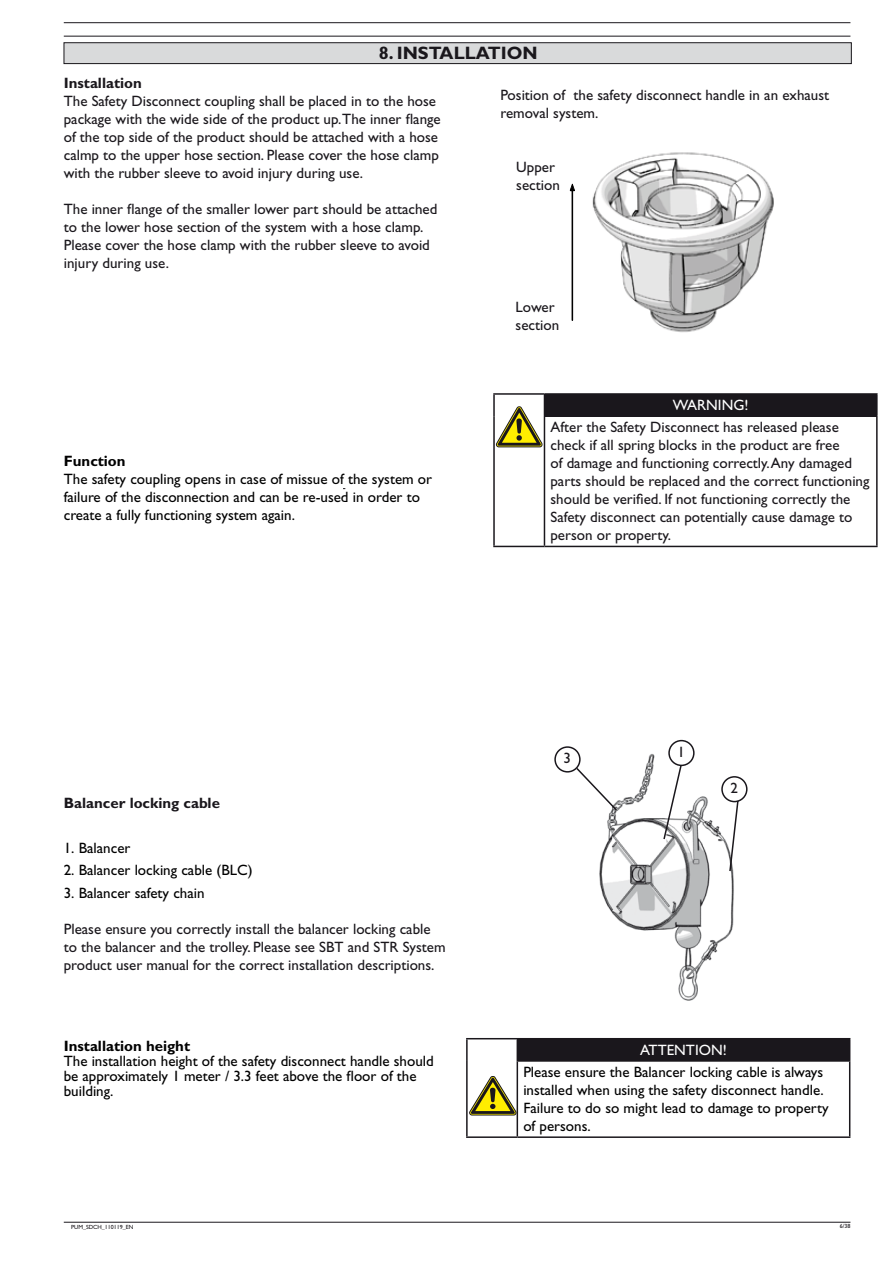
<style>
.page{position:relative;width:893px;height:1263px;background:#fff}
.page>*{position:absolute;margin:0;border:0;box-sizing:border-box;transform-origin:0 0}
.t1{font:700 18px "Gill Sans Std";color:#1a171c}
.t2{font:15px/18px "Gill Sans Std";color:#1a171c}
.t3{font:15px/18px "Gill Sans Std";color:#010000}
.t4{font:700 15px "Gill Sans Std";color:#1a171c}
.t5{font:700 15px "Gill Sans Std";color:#010000}
.t6{font:15px "Gill Sans Std";color:#fff}
.t7{font:6px "Gill Sans Std";color:#1a171c}
</style>
<div class="page">
<div style="left:64px;top:43px;width:787px;height:21px;background:#d9dadb"></div>
<div style="left:64px;top:43px;width:787px;height:21px;border:1px solid #1a171c"></div>
<img style="left:592px;top:152px;width:182px;height:181px">
<svg style="left:570px;top:184px;width:5px;height:136px"></svg>
<img style="left:555px;top:739px;width:193px;height:262px">
<svg style="left:575px;top:766px;width:44px;height:46px"></svg>
<div style="left:554px;top:746px;width:27px;height:26px;border:2px solid #1a171c;border-radius:50%"></div>
<svg style="left:662px;top:763px;width:21px;height:78px"></svg>
<div style="left:668px;top:740px;width:27px;height:26px;border:2px solid #1a171c;border-radius:50%"></div>
<svg style="left:728px;top:801px;width:11px;height:72px"></svg>
<div style="left:721px;top:776px;width:26px;height:26px;border:2px solid #1a171c;border-radius:50%"></div>
<div style="left:544px;top:394px;width:333px;height:22px;background:#1a171c"></div>
<hr style="left:493px;top:393px;width:51px;height:2px;background:#1a171c">
<hr style="left:493px;top:395px;width:2px;height:21px;background:#1a171c">
<hr style="left:544px;top:393px;width:334px;height:2px;background:#1a171c">
<svg style="left:496px;top:395px;width:48px;height:52px"></svg>
<hr style="left:876px;top:395px;width:2px;height:20px;background:#1a171c">
<hr style="left:493px;top:416px;width:2px;height:130px;background:#1a171c">
<hr style="left:544px;top:415px;width:334px;height:2px;background:#1a171c">
<hr style="left:544px;top:417px;width:1px;height:129px;background:#1a171c">
<hr style="left:876px;top:417px;width:2px;height:129px;background:#1a171c">
<hr style="left:493px;top:546px;width:51px;height:1px;background:#1a171c">
<hr style="left:544px;top:546px;width:334px;height:1px;background:#1a171c">
<hr style="left:64px;top:36px;width:786px;height:1px;background:#1a171c">
<hr style="left:64px;top:22px;width:786px;height:1px;background:#1a171c">
<hr style="left:64px;top:1222px;width:786px;height:1px;background:#1a171c">
<div style="left:517px;top:1039px;width:333px;height:22px;background:#1a171c"></div>
<hr style="left:466px;top:1038px;width:51px;height:1px;background:#1a171c">
<hr style="left:466px;top:1039px;width:2px;height:22px;background:#1a171c">
<hr style="left:517px;top:1038px;width:333px;height:1px;background:#1a171c">
<hr style="left:466px;top:1061px;width:2px;height:75px;background:#1a171c">
<hr style="left:517px;top:1060px;width:333px;height:2px;background:#1a171c">
<hr style="left:517px;top:1062px;width:1px;height:74px;background:#1a171c">
<hr style="left:849px;top:1062px;width:1px;height:74px;background:#1a171c">
<hr style="left:466px;top:1136px;width:51px;height:2px;background:#1a171c">
<hr style="left:517px;top:1136px;width:333px;height:2px;background:#1a171c">
<svg style="left:469px;top:1076px;width:47px;height:39px"></svg>
<p class="t1" style="left:379px;top:42px;width:160px">8. INSTALLATION</p>
<p class="t2" style="left:500px;top:86px;width:330px">Position of the safety disconnect handle in an exhaust removal system.</p>
<p class="t4" style="left:64px;top:74px;width:80px">Installation</p>
<p class="t2" style="left:64px;top:92px;width:378px">The Safety Disconnect coupling shall be placed in to the hose package with the wide side of the product up.The inner flange of the top side of the product should be attached with a hose calmp to the upper hose section. Please cover the hose clamp with the rubber sleeve to avoid injury during use.</p>
<p class="t2" style="left:64px;top:200px;width:375px">The inner flange of the smaller lower part should be attached to the lower hose section of the system with a hose clamp.<br>Please cover the hose clamp with the rubber sleeve to avoid injury during use.</p>
<p class="t2" style="left:516px;top:158px;width:45px">Upper section</p>
<p class="t5" style="left:64px;top:452px;width:63px">Function</p>
<p class="t3" style="left:64px;top:470px;width:370px">The safety coupling opens in case of missue of the system or failure of the disconnection and can be re-used in order to create a fully functioning system again.</p>
<p class="t2" style="left:516px;top:298px;width:45px">Lower section</p>
<p class="t6" style="left:673px;top:396px;width:77px">WARNING!</p>
<p class="t2" style="left:550px;top:418px;width:321px">After the Safety Disconnect has released please check if all spring blocks in the product are free<br>of damage and functioning correctly. Any damaged parts should be replaced and the correct functioning should be verified. If not functioning correctly the Safety disconnect can potentially cause damage to person or property.</p>
<p class="t4" style="left:64px;top:794px;width:158px">Balancer locking cable</p>
<p class="t3" style="left:64px;top:839px;width:68px">1. Balancer</p>
<p class="t3" style="left:64px;top:861px;width:190px">2. Balancer locking cable (BLC)</p>
<p class="t3" style="left:64px;top:884px;width:142px">3. Balancer safety chain</p>
<p class="t2" style="left:64px;top:920px;width:383px">Please ensure you correctly install the balancer locking cable to the balancer and the trolley. Please see SBT and STR System product user manual for the correct installation descriptions.</p>
<p class="t5" style="left:64px;top:1037px;width:128px">Installation height</p>
<p class="t3" style="left:64px;top:1053px;width:372px;line-height:15px">The installation height of the safety disconnect handle should be approximately 1 meter / 3.3 feet above the floor of the building.</p>
<p class="t2" style="left:564px;top:749px;width:9px">3</p>
<p class="t2" style="left:678px;top:743px;width:9px">1</p>
<p class="t2" style="left:731px;top:779px;width:9px">2</p>
<p class="t6" style="left:640px;top:1041px;width:88px">ATTENTION!</p>
<p class="t3" style="left:523px;top:1063px;width:307px">Please ensure the Balancer locking cable is always installed when using the safety disconnect handle.<br>Failure to do so might lead to damage to property of persons.</p>
<p class="t7" style="left:71px;top:1224px;width:64px">PUM_SDCH_110119_EN</p>
<p class="t7" style="left:840px;top:1223px;width:12px">6/38</p>
</div>
